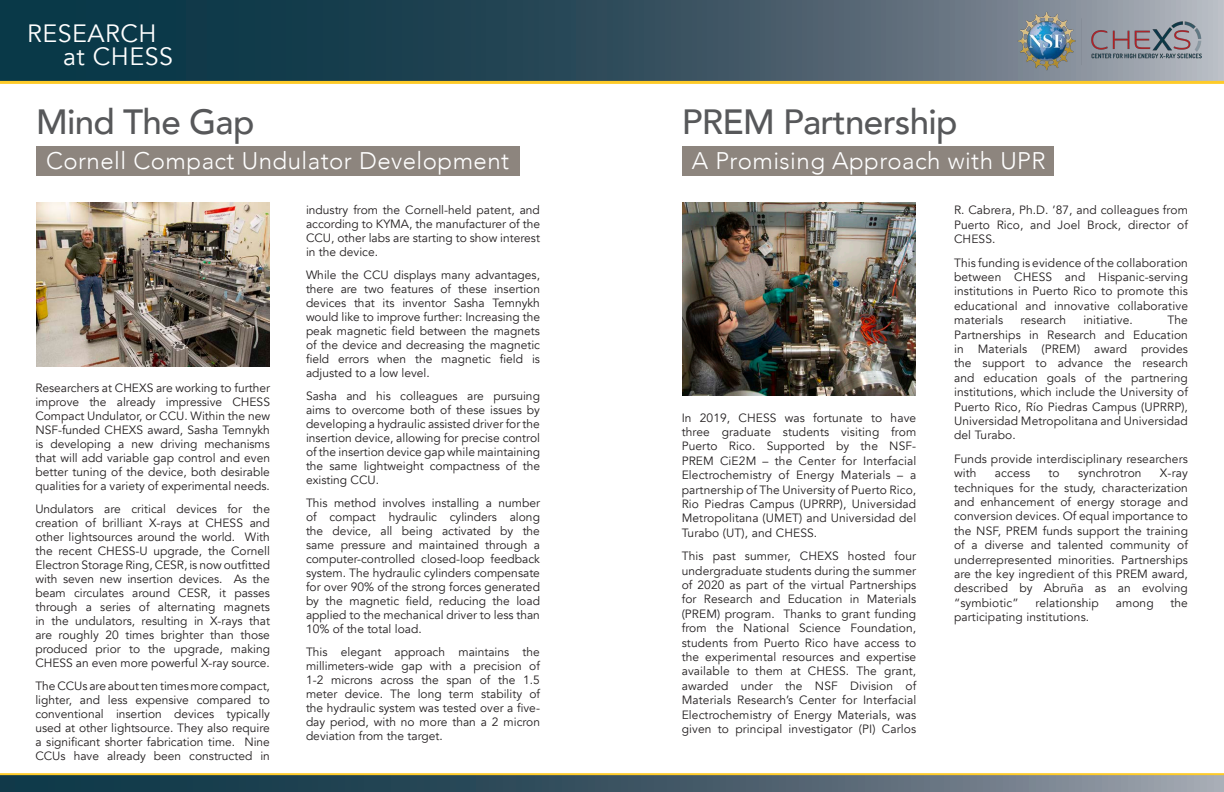
<style>
.page{position:relative;width:1224px;height:792px;background:#fff}
.page>*{position:absolute;margin:0;border:0;box-sizing:border-box;transform-origin:0 0}
.t1{font:500 35px "Avenir";letter-spacing:-.02em;color:#57585a}
.t2{font:25px/23px "Avenir";letter-spacing:.02em;color:#fff}
.t3{font:300 24px "Avenir";letter-spacing:.02em;color:#fff}
.t4{font:12px/14px "Avenir";color:#231f20;text-align:justify}
</style>
<div class="page">
<img style="left:683px;top:202px;width:232px;height:194px">
<svg style="left:0;top:0;width:1224px;height:84px;background:#3c575e"></svg>
<img style="left:1015px;top:10px;width:187px;height:62px">
<div style="left:682px;top:146px;width:372px;height:30px;background:#8d857e"></div>
<img style="left:36px;top:202px;width:234px;height:164px">
<div style="left:36px;top:146px;width:484px;height:30px;background:#8d857e"></div>
<svg style="left:0;top:773px;width:1224px;height:19px;background:#596965"></svg>
<p class="t2" style="left:63px;top:22px;width:111px;text-indent:-36px">RESEARCH at CHESS</p>
<p class="t1" style="left:36px;top:91px;width:220px">Mind The Gap</p>
<p class="t3" style="left:46px;top:146px;width:465px">Cornell Compact Undulator Development</p>
<p class="t4" style="left:306px;top:203px;width:236px">industry from the Cornell-held patent, and according to KYMA, the manufacturer of the CCU, other labs are starting to show interest in the device.</p>
<p class="t4" style="left:306px;top:268px;width:236px">While the CCU displays many advantages, there are two features of these insertion devices that its inventor Sasha Temnykh would like to improve further: Increasing the peak magnetic field between the magnets of the device and decreasing the magnetic field errors when the magnetic field is adjusted to a low level.</p>
<p class="t4" style="left:306px;top:389px;width:236px">Sasha and his colleagues are pursuing aims to overcome both of these issues by developing a hydraulic assisted driver for the insertion device, allowing for precise control of the insertion device gap while maintaining the same lightweight compactness of the existing CCU.</p>
<p class="t4" style="left:306px;top:496px;width:236px">This method involves installing a number of compact hydraulic cylinders along the device, all being activated by the same pressure and maintained through a computer-controlled closed-loop feedback system. The hydraulic cylinders compensate for over 90% of the strong forces generated by the magnetic field, reducing the load applied to the mechanical driver to less than 10% of the total load.</p>
<p class="t4" style="left:306px;top:646px;width:236px">This elegant approach maintains the millimeters-wide gap with a precision of 1-2 microns across the span of the 1.5 meter device. The long term stability of the hydraulic system was tested over a five&shy;day period, with no more than a 2 micron deviation from the target.</p>
<p class="t4" style="left:35px;top:381px;width:236px">Researchers at CHEXS are working to further improve the already impressive CHESS Compact Undulator, or CCU. Within the new NSF-funded CHEXS award, Sasha Temnykh is developing a new driving mechanisms that will add variable gap control and even better tuning of the device, both desirable qualities for a variety of experimental needs.</p>
<p class="t4" style="left:35px;top:502px;width:236px">Undulators are critical devices for the creation of brilliant X-rays at CHESS and other lightsources around the world. With the recent CHESS-U upgrade, the Cornell Electron Storage Ring, CESR, is now outfitted with seven new insertion devices. As the beam circulates around CESR, it passes through a series of alternating magnets in the undulators, resulting in X-rays that are roughly 20 times brighter than those produced prior to the upgrade, making CHESS an even more powerful X-ray source.</p>
<p class="t4" style="left:35px;top:679px;width:236px">The CCUs are about ten times more compact, lighter, and less expensive compared to conventional insertion devices typically used at other lightsource. They also require a significant shorter fabrication time. Nine CCUs have already been constructed in</p>
<p class="t1" style="left:682px;top:91px;width:277px">PREM Partnership</p>
<p class="t3" style="left:692px;top:146px;width:355px">A Promising Approach with UPR</p>
<p class="t4" style="left:954px;top:203px;width:235px;line-height:14.4px">R. Cabrera, Ph.D. ’87, and colleagues from Puerto Rico, and Joel Brock, director of CHESS.</p>
<p class="t4" style="left:954px;top:255px;width:236px;line-height:14.4px">This funding is evidence of the collaboration between CHESS and Hispanic-serving institutions in Puerto Rico to promote this educational and innovative collaborative materials</p>
<p class="t4" style="left:954px;top:313px;width:236px;line-height:14.4px;text-indent:214px">The Partnerships in Research and Education in Materials (PREM) award provides the support to advance the research and education goals of the partnering institutions, which include the University of Puerto Rico, Río Piedras Campus (UPRRP), Universidad Metropolitana and Universidad del Turabo.</p>
<p class="t4" style="left:954px;top:452px;width:235px;line-height:14.4px">Funds provide interdisciplinary researchers with</p>
<p class="t4" style="left:1021px;top:313px;width:47px">research</p>
<p class="t4" style="left:1083px;top:313px;width:51px">initiative.</p>
<p class="t4" style="left:682px;top:411px;width:236px;line-height:14.4px">In 2019, CHESS was fortunate to have three graduate students visiting from Puerto Rico. Supported by the NSF-PREM CiE2M – the Center for Interfacial Electrochemistry of Energy Materials – a partnership of The University of Puerto Rico, Rio Piedras Campus (UPRRP), Universidad Metropolitana (UMET) and Universidad del Turabo (UT), and CHESS.</p>
<p class="t4" style="left:682px;top:549px;width:236px;line-height:14.4px">This past summer, CHEXS hosted four undergraduate students during the summer of 2020 as part of the virtual Partnerships for Research and Education in Materials (PREM) program. Thanks to grant funding from the National Science Foundation, students from Puerto Rico have access to the experimental resources and expertise available to them at CHESS. The grant, awarded under the NSF Division of Materials Research’s Center for Interfacial Electrochemistry of Energy Materials, was given to principal investigator (PI) Carlos</p>
<p class="t4" style="left:995px;top:466px;width:37px">access</p>
<p class="t4" style="left:1048px;top:466px;width:13px">to</p>
<p class="t4" style="left:1078px;top:466px;width:65px">synchrotron</p>
<p class="t4" style="left:954px;top:466px;width:236px;line-height:14.4px;text-indent:206px">X-ray techniques for the study, characterization and enhancement of energy storage and conversion devices. Of equal importance to the NSF, PREM funds support the training of a diverse and talented community of underrepresented minorities. Partnerships are the key ingredient of this PREM award, described by Abruña as an evolving “symbiotic”</p>
<p class="t4" style="left:1035px;top:596px;width:65px">relationship</p>
<p class="t4" style="left:1116px;top:596px;width:40px">among</p>
<p class="t4" style="left:1170px;top:596px;width:19px">the</p>
<p class="t4" style="left:954px;top:610px;width:137px">participating institutions.</p>
</div>
